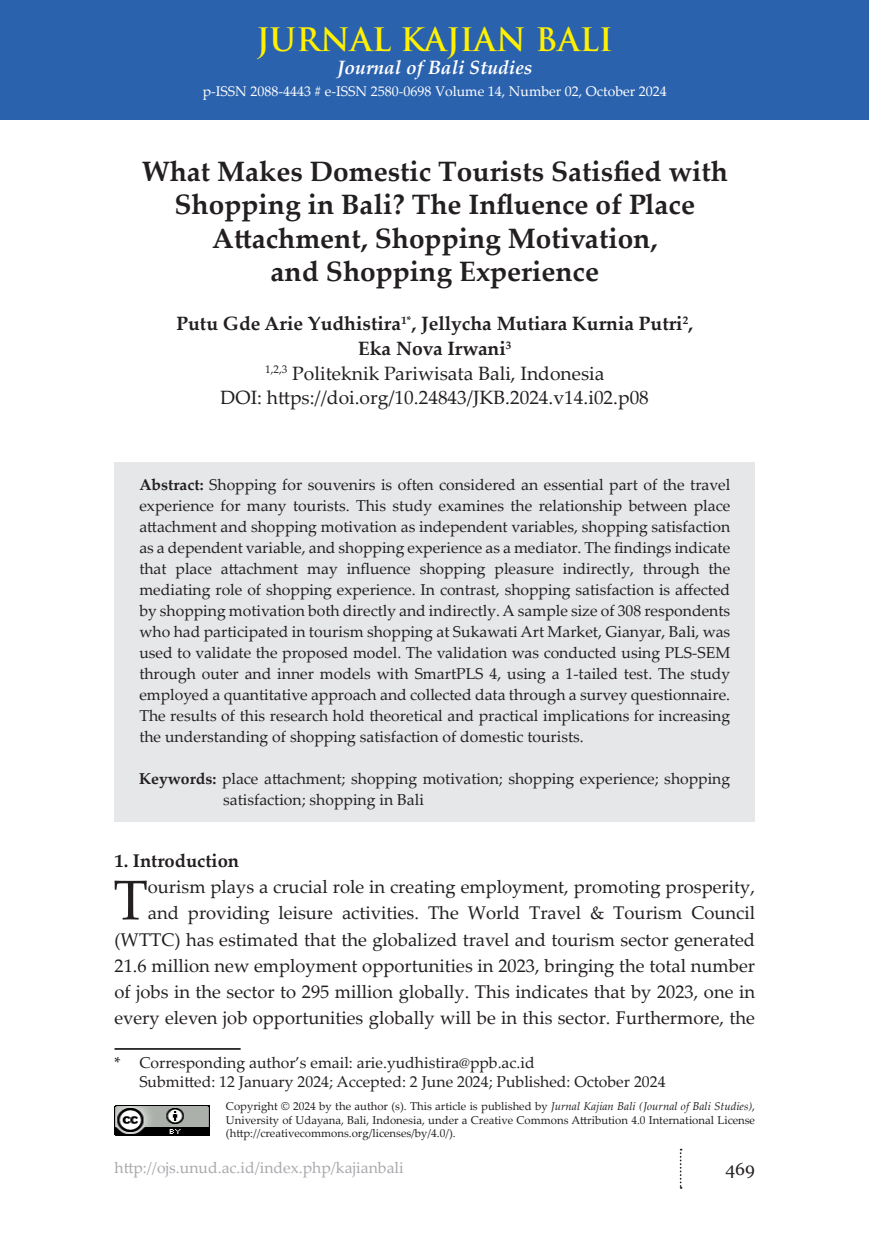
<style>
.page{position:relative;width:869px;height:1241px;background:#fff}
.page>*{position:absolute;margin:0;border:0;box-sizing:border-box;transform-origin:0 0}
.t1{font:56px "Palatino Linotype";color:#231f20}
.t2{font:700 31.5px "Trajan Pro";color:#fff101}
.t3{font:700 28px/33.6px "Palatino Linotype";color:#231f20;text-align:center}
.Heading_1{font:19.25px "Palatino Linotype";color:#231f20}
.t4{font:700 19.25px "Palatino Linotype";color:#231f20}
.t5{font:italic 700 19.25px "Palatino Linotype";color:#fff}
.t6{font:18.38px/26.2px "Palatino Linotype";color:#231f20;text-align:right}
.Heading_1-2{font:700 18.38px "Palatino Linotype";color:#231f20}
.t7{font:17.5px "Georgia";color:#231f20}
.Heading_1-3{font:15.75px/21px "Palatino Linotype";color:#231f20;text-align:justify}
.t8{font:15.75px "Palatino Linotype";color:#a8a9ad}
.t9{font:14px "Palatino Linotype";color:#fff}
.t10{font:11.38px/13.7px "Palatino Linotype";color:#231f20;text-align:justify}
.s1{font-weight:700}
.s2{font-style:italic}
</style>
<div class="page">
<svg style="left:679px;top:1148px;width:2px;height:40px"></svg>
<div style="left:0;top:0;width:868px;height:119px;background:#2b62ae"></div>
<div style="left:114px;top:462px;width:640px;height:359px;background:#e6e7e9"></div>
<hr style="left:114px;top:1047px;width:126px;height:2px;background:#231f20">
<img style="left:114px;top:1105px;width:95px;height:30px">
<h2 class="t2" style="left:256px;top:20px;width:358px">JURNAL KAJIAN BALI</h2>
<p class="t5" style="left:337px;top:53px;width:197px">Journal of Bali Studies</p>
<p class="t9" style="left:202px;top:82px;width:465px">p-ISSN 2088-4443 # e-ISSN 2580-0698 Volume 14, Number 02, October 2024</p>
<p class="t3" style="left:142px;top:153px;width:587px">What Makes Domestic Tourists Satisfied with<br>Shopping in Bali? The Influence of Place<br>Attachment, Shopping Motivation,</p>
<p class="t3" style="left:270px;top:254px;width:330px">and Shopping Experience</p>
<p class="t4" style="left:176px;top:310px;width:518px">Putu Gde Arie Yudhistira<sup>1*</sup>, Jellycha Mutiara Kurnia Putri<sup>2</sup>,</p>
<p class="t4" style="left:358px;top:335px;width:155px">Eka Nova Irwani<sup>3</sup></p>
<p class="Heading_1" style="left:265px;top:359px;width:341px"><sup>1,2,3</sup> Politeknik Pariwisata Bali, Indonesia</p>
<p class="Heading_1" style="left:220px;top:384px;width:429px">DOI: https://doi.org/10.24843/JKB.2024.v14.i02.p08</p>
<p class="Heading_1-3" style="left:139px;top:473px;width:592px"><span class="s1">Abstract:</span> Shopping for souvenirs is often considered an essential part of the travel experience for many tourists. This study examines the relationship between place attachment and shopping motivation as independent variables, shopping satisfaction as a dependent variable, and shopping experience as a mediator. The findings indicate that place attachment may influence shopping pleasure indirectly, through the mediating role of shopping experience. In contrast, shopping satisfaction is affected by shopping motivation both directly and indirectly. A sample size of 308 respondents who had participated in tourism shopping at Sukawati Art Market, Gianyar, Bali, was used to validate the proposed model. The validation was conducted using PLS-SEM through outer and inner models with SmartPLS 4, using a 1-tailed test. The study employed a quantitative approach and collected data through a survey questionnaire.<br>The results of this research hold theoretical and practical implications for increasing the understanding of shopping satisfaction of domestic tourists.</p>
<p class="Heading_1-3" style="left:223px;top:767px;width:508px;text-indent:-84px"><span class="s1">Keywords:</span> place attachment; shopping motivation; shopping experience; shopping satisfaction; shopping in Bali</p>
<p class="Heading_1-2" style="left:114px;top:847px;width:126px">1. Introduction</p>
<p class="t1" style="left:113px;top:860px;width:36px">T</p>
<p class="t6" style="left:114px;top:872px;width:641px">ourism plays a crucial role in creating employment, promoting prosperity, and providing leisure activities. The World Travel &amp; Tourism Council (WTTC) has estimated that the globalized travel and tourism sector generated 21.6 million new employment opportunities in 2023, bringing the total number of jobs in the sector to 295 million globally. This indicates that by 2023, one in every eleven job opportunities globally will be in this sector. Furthermore, the</p>
<p class="Heading_1-3" style="left:114px;top:1051px;width:421px">* Corresponding author’s email: arie.yudhistira@ppb.ac.id</p>
<p class="Heading_1-3" style="left:139px;top:1070px;width:527px">Submitted: 12 January 2024; Accepted: 2 June 2024; Published: October 2024</p>
<p class="t10" style="left:226px;top:1098px;width:530px">Copyright © 2024 by the author (s). This article is published by <span class="s2">Jurnal Kajian Bali (Journal of Bali Studies)</span>, University of Udayana, Bali, Indonesia, under a Creative Commons Attribution 4.0 International License (http://creativecommons.org/licenses/by/4.0/).</p>
<p class="t8" style="left:114px;top:1156px;width:290px">http://ojs.unud.ac.id/index.php/kajianbali</p>
<p class="t7" style="left:725px;top:1157px;width:31px">469</p>
</div>
